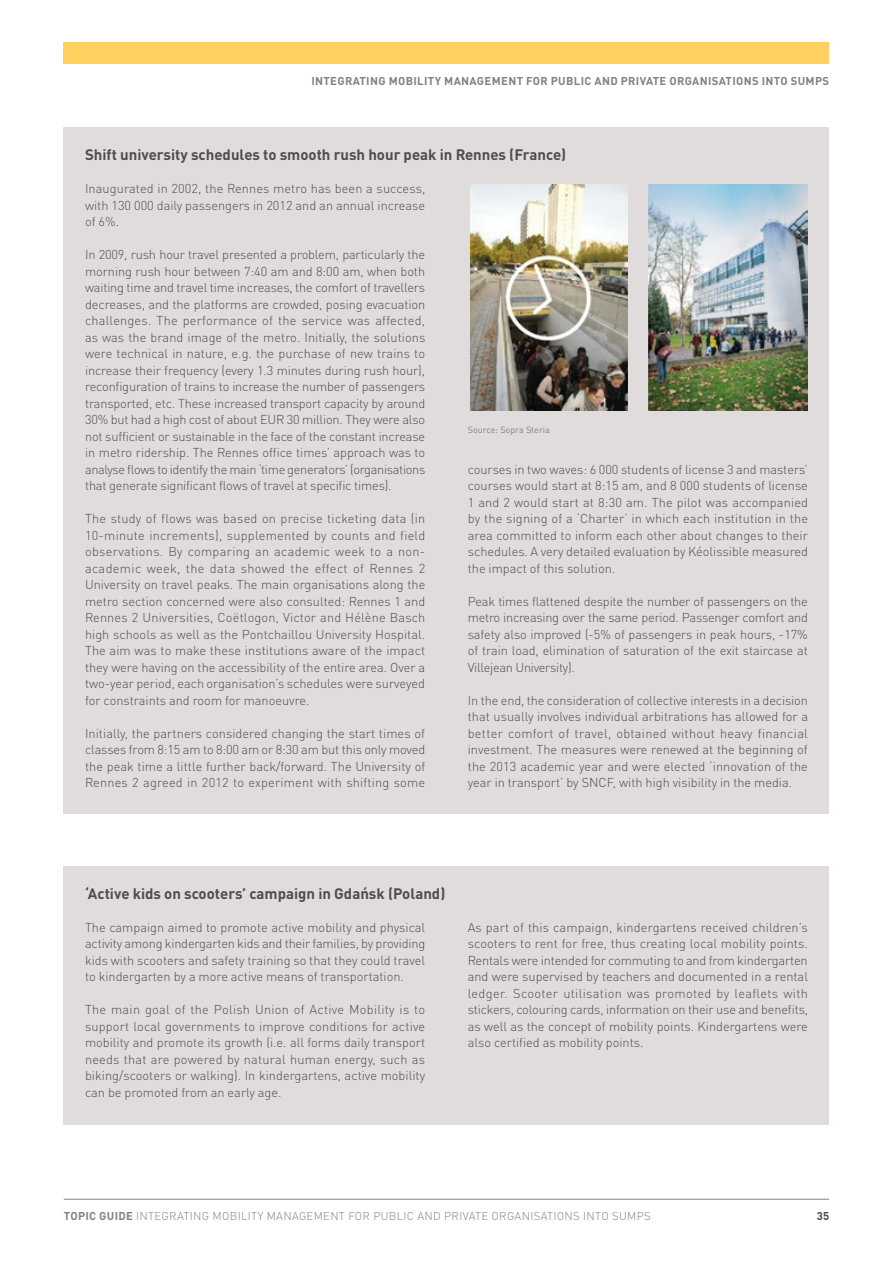
<style>
.page{position:relative;width:893px;height:1263px;background:#fff}
.page>*{position:absolute;margin:0;border:0;box-sizing:border-box;transform-origin:0 0}
.t1{font:700 15px "DIN Pro";color:#4d4d4f}
.t2{font:300 12.75px/16.5px "DIN Pro";color:#4d4d4f;text-align:justify}
.t3{font:300 11.25px "DIN Pro";letter-spacing:.03em;color:#808285}
.t4{font:700 11.25px "DIN Pro";letter-spacing:.03em;color:#808285}
.t5{font:700 11.25px "DIN Pro";color:#4d4d4f}
.t6{font:9px "DIN Pro";color:#808285}
.s1{font-weight:700}
</style>
<div class="page">
<hr style="left:64px;top:1199px;width:765px;height:1px;background:#808285">
<div style="left:64px;top:43px;width:765px;height:21px;background:#ffd160"></div>
<div style="left:64px;top:128px;width:765px;height:686px;background:#e0dcdb"></div>
<div style="left:64px;top:866px;width:765px;height:259px;background:#e0dcdb"></div>
<img style="left:648px;top:184px;width:160px;height:226px">
<img style="left:470px;top:184px;width:157px;height:226px">
<p class="t4" style="left:311px;top:72px;width:519px">INTEGRATING MOBILITY MANAGEMENT FOR PUBLIC AND PRIVATE ORGANISATIONS INTO SUMPS</p>
<p class="t1" style="left:85px;top:142px;width:483px">Shift university schedules to smooth rush hour peak in Rennes (France)</p>
<p class="t2" style="left:85px;top:179px;width:342px">Inaugurated in 2002, the Rennes metro has been a success, with 130 000 daily passengers in 2012 and an annual increase of 6%.</p>
<p class="t2" style="left:85px;top:245px;width:342px">In 2009, rush hour travel presented a problem, particularly the morning rush hour between 7:40 am and 8:00 am, when both waiting time and travel time increases, the comfort of travellers decreases, and the platforms are crowded, posing evacuation challenges. The performance of the service was affected, as was the brand image of the metro. Initially, the solutions were technical in nature, e.g. the purchase of new trains to increase their frequency (every 1.3 minutes during rush hour), reconfiguration of trains to increase the number of passengers transported, etc. These increased transport capacity by around 30% but had a high cost of about EUR 30 million. They were also not sufficient or sustainable in the face of the constant increase in metro ridership. The Rennes office times’ approach was to analyse flows to identify the main ‘time generators’ (organisations that generate significant flows of travel at specific times).</p>
<p class="t2" style="left:85px;top:509px;width:342px">The study of flows was based on precise ticketing data (in 10-minute increments), supplemented by counts and field observations. By comparing an academic week to a non&shy;academic week, the data showed the effect of Rennes 2<br>University on travel peaks. The main organisations along the metro section concerned were also consulted: Rennes 1 and Rennes 2 Universities, Coëtlogon, Victor and Hélène Basch high schools as well as the Pontchaillou University Hospital.<br>The aim was to make these institutions aware of the impact they were having on the accessibility of the entire area. Over a two-year period, each organisation’s schedules were surveyed for constraints and room for manoeuvre.</p>
<p class="t2" style="left:85px;top:724px;width:342px">Initially, the partners considered changing the start times of classes from 8:15 am to 8:00 am or 8:30 am but this only moved the peak time a little further back/forward. The University of Rennes 2 agreed in 2012 to experiment with shifting some</p>
<p class="t6" style="left:468px;top:422px;width:84px">Source: Sopra Steria</p>
<p class="t2" style="left:468px;top:460px;width:342px">courses in two waves: 6 000 students of license 3 and masters’ courses would start at 8:15 am, and 8 000 students of license 1 and 2 would start at 8:30 am. The pilot was accompanied by the signing of a ‘Charter’ in which each institution in the area committed to inform each other about changes to their schedules. A very detailed evaluation by Kéolissible measured the impact of this solution.</p>
<p class="t2" style="left:468px;top:592px;width:342px">Peak times flattened despite the number of passengers on the metro increasing over the same period. Passenger comfort and safety also improved (-5% of passengers in peak hours, -17% of train load, elimination of saturation of the exit staircase at Villejean University).</p>
<p class="t2" style="left:468px;top:691px;width:342px">In the end, the consideration of collective interests in a decision that usually involves individual arbitrations has allowed for a better comfort of travel, obtained without heavy financial investment. The measures were renewed at the beginning of the 2013 academic year and were elected ‘innovation of the year in transport’ by SNCF, with high visibility in the media.</p>
<p class="t1" style="left:85px;top:881px;width:362px">‘Active kids on scooters’ campaign in Gdańsk (Poland)</p>
<p class="t2" style="left:85px;top:918px;width:342px">The campaign aimed to promote active mobility and physical activity among kindergarten kids and their families, by providing kids with scooters and safety training so that they could travel to kindergarten by a more active means of transportation.</p>
<p class="t2" style="left:85px;top:1000px;width:342px">The main goal of the Polish Union of Active Mobility is to support local governments to improve conditions for active mobility and promote its growth (i.e. all forms daily transport needs that are powered by natural human energy, such as biking/scooters or walking). In kindergartens, active mobility can be promoted from an early age.</p>
<p class="t2" style="left:468px;top:918px;width:342px">As part of this campaign, kindergartens received children’s scooters to rent for free, thus creating local mobility points.<br>Rentals were intended for commuting to and from kindergarten and were supervised by teachers and documented in a rental ledger. Scooter utilisation was promoted by leaflets with stickers, colouring cards, information on their use and benefits, as well as the concept of mobility points. Kindergartens were also certified as mobility points.</p>
<p class="t3" style="left:64px;top:1208px;width:588px"><span class="s1">TOPIC GUIDE</span> INTEGRATING MOBILITY MANAGEMENT FOR PUBLIC AND PRIVATE ORGANISATIONS INTO SUMPS</p>
<p class="t5" style="left:817px;top:1207px;width:14px">35</p>
</div>
